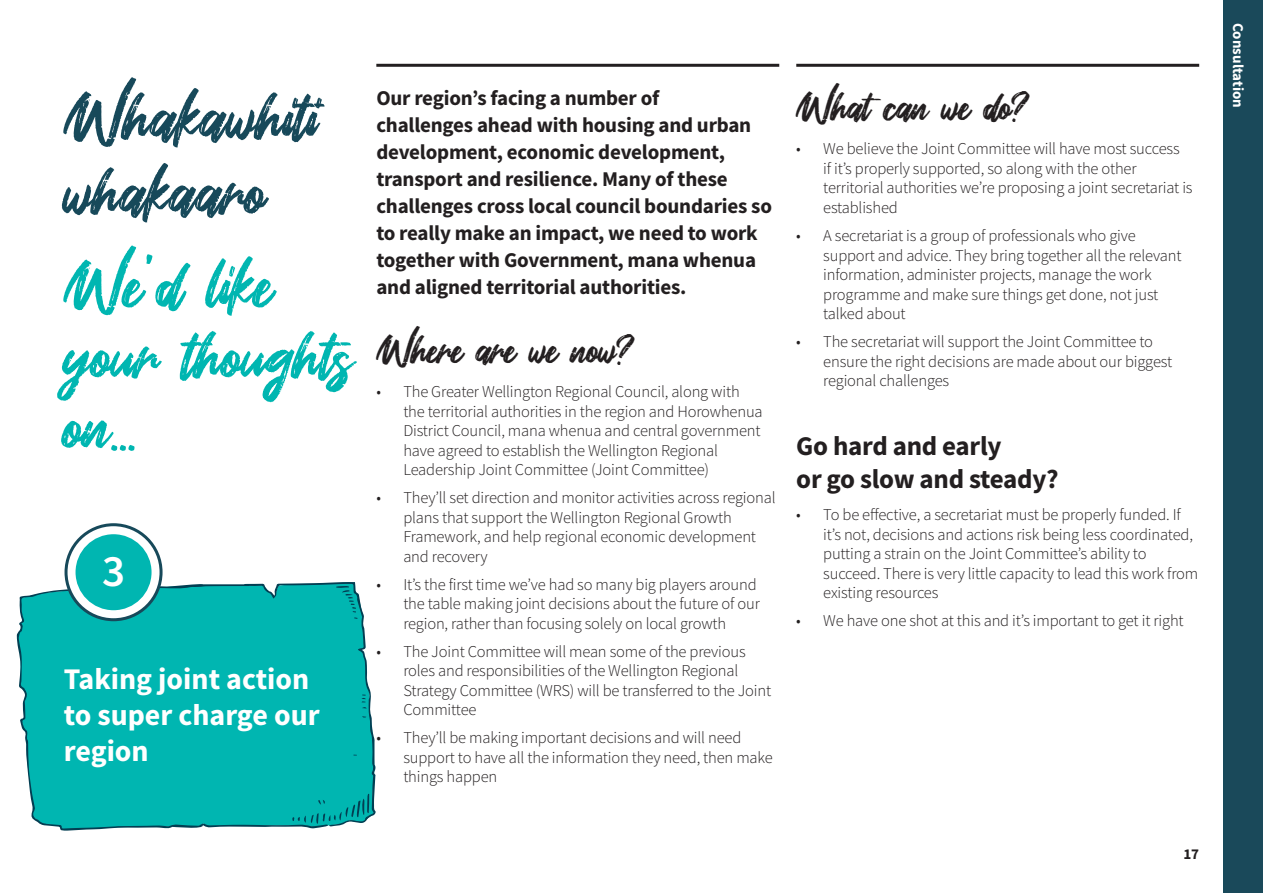
<style>
.page{position:relative;width:1263px;height:893px;background:#fff}
.page>*{position:absolute;margin:0;border:0;box-sizing:border-box;transform-origin:0 0}
.t1{font:75px/70.5px "Smoke Attack";color:#00b6b1}
.t2{font:75px/75px "Smoke Attack";color:#17495a}
.t3{font:45px "Smoke Attack";letter-spacing:-.01em;color:#231f20}
.t4{font:600 45px "Source Sans Pro";color:#fff}
.t5{font:700 30px/36px "Source Sans Pro";color:#fff}
.t6{font:700 27px/33px "Source Sans Pro";letter-spacing:-.01em;color:#231f20}
.t7{font:700 21px/27px "Source Sans Pro";letter-spacing:-.01em;color:#231f20}
.t8{font:300 16.5px/19.5px "Source Sans Pro";letter-spacing:-.01em;color:#231f20}
.t9{font:700 15px "Source Sans Pro";color:#fff}
.t10{font:700 15px "Source Sans Pro";color:#231f20}
</style>
<div class="page">
<div style="left:1223px;top:0;width:40px;height:893px;background:#1a495a"></div>
<hr style="left:376px;top:64px;width:403px;height:3px;background:#231f20">
<hr style="left:796px;top:64px;width:403px;height:3px;background:#231f20">
<svg style="left:17px;top:582px;width:359px;height:249px;background:#11b7b3"></svg>
<svg style="left:66px;top:525px;width:95px;height:95px"></svg>
<div style="left:65px;top:523px;width:98px;height:98px;border:3px solid #17495a;border-radius:50%"></div>
<div style="left:76px;top:534px;width:76px;height:76px;background:#00b6b1;border-radius:50%"></div>
<h1 class="t2" style="left:64px;top:80px;width:256px">Whakawhiti whakaaro</h1>
<h1 class="t1" style="left:64px;top:250px;width:292px">We'd like your thoughts on...</h1>
<h2 class="t4" style="left:102px;top:541px;width:25px">3</h2>
<h3 class="t5" style="left:64px;top:660px;width:257px">Taking joint action to super charge our region</h3>
<p class="t7" style="left:376px;top:84px;width:397px">Our region’s facing a number of<br>challenges ahead with housing and urban development, economic development, transport and resilience. Many of these challenges cross local council boundaries so to really make an impact, we need to work together with Government, mana whenua and aligned territorial authorities.</p>
<h2 class="t3" style="left:376px;top:322px;width:255px">Where are we now?</h2>
<p class="t8" style="left:403px;top:382px;width:361px;text-indent:-27px">• The Greater Wellington Regional Council, along with the territorial authorities in the region and Horowhenua District Council, mana whenua and central government have agreed to establish the Wellington Regional Leadership Joint Committee (Joint Committee)</p>
<p class="t8" style="left:403px;top:488px;width:374px;text-indent:-27px">• They’ll set direction and monitor activities across regional plans that support the Wellington Regional Growth Framework, and help regional economic development and recovery</p>
<p class="t8" style="left:403px;top:574px;width:358px;text-indent:-27px">• It’s the first time we’ve had so many big players around the table making joint decisions about the future of our region, rather than focusing solely on local growth</p>
<p class="t8" style="left:403px;top:641px;width:369px;text-indent:-27px">• The Joint Committee will mean some of the previous roles and responsibilities of the Wellington Regional Strategy Committee (WRS) will be transferred to the Joint Committee</p>
<p class="t8" style="left:403px;top:728px;width:371px;text-indent:-27px">• They’ll be making important decisions and will need support to have all the information they need, then make things happen</p>
<h2 class="t3" style="left:796px;top:80px;width:230px">What can we do?</h2>
<p class="t8" style="left:823px;top:139px;width:371px;text-indent:-27px">• We believe the Joint Committee will have most success<br>if it’s properly supported, so along with the other territorial authorities we’re proposing a joint secretariat is established</p>
<p class="t8" style="left:823px;top:226px;width:360px;text-indent:-27px">• A secretariat is a group of professionals who give support and advice. They bring together all the relevant information, administer projects, manage the work programme and make sure things get done, not just talked about</p>
<p class="t8" style="left:823px;top:332px;width:350px;text-indent:-27px">• The secretariat will support the Joint Committee to ensure the right decisions are made about our biggest regional challenges</p>
<h3 class="t6" style="left:796px;top:429px;width:264px">Go hard and early<br>or go slow and steady?</h3>
<p class="t8" style="left:823px;top:505px;width:376px;text-indent:-27px">• To be effective, a secretariat must be properly funded. If it’s not, decisions and actions risk being less coordinated, putting a strain on the Joint Committee’s ability to succeed. There is very little capacity to lead this work from existing resources</p>
<p class="t8" style="left:796px;top:611px;width:389px">• We have one shot at this and it’s important to get it right</p>
<p class="t10" style="left:1183px;top:843px;width:17px">17</p>
<p class="t9" style="left:1248px;top:23px;width:86px;rotate:90deg">Consultation</p>
</div>
